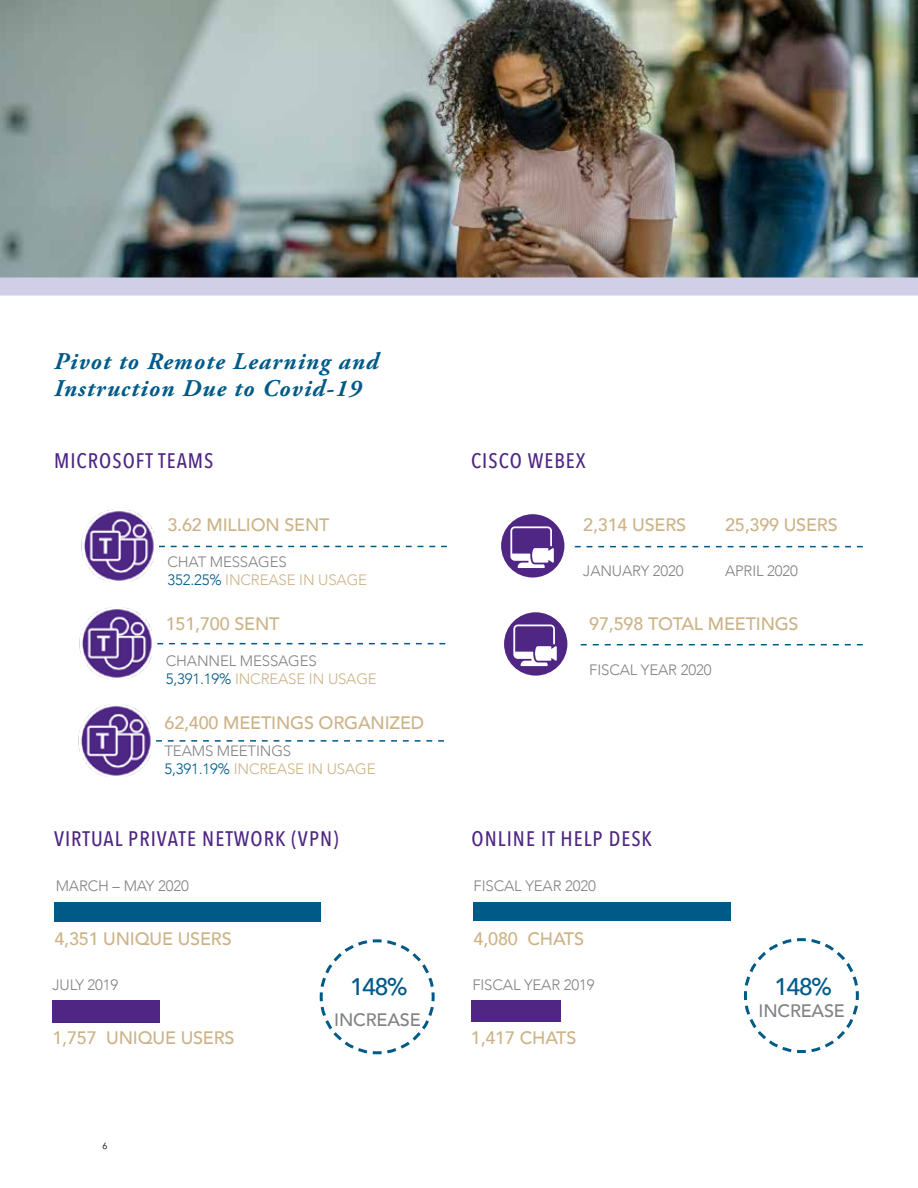
<style>
.page{position:relative;width:918px;height:1188px;background:#fff}
.page>*{position:absolute;margin:0;border:0;box-sizing:border-box;transform-origin:0 0}
.Chapter_Title_-_Alig{font:italic 700 24px/27px "Adobe Garamond Pro";letter-spacing:.05em;color:#005a87}
.t1{font:500 24px "Avenir Next";letter-spacing:-.08em;color:#005a87}
.Section_Title{font:500 21px "Avenir Next Condensed";letter-spacing:.05em;color:#4f2683}
.t2{font:500 18px "Avenir";letter-spacing:-.01em;color:#ccb387}
.t3{font:500 18px "Avenir";letter-spacing:-.01em;color:#808285}
.t4{font:300 15px/18px "Avenir";letter-spacing:-.01em;color:#808285}
.t5{font:300 15px/18px "Avenir";letter-spacing:-.01em;color:#ccb387}
.t6{font:9px "Avenir";color:#000}
.s1{color:#808285}
.s2{color:#005a87}
.s3{color:#ccb387}
</style>
<div class="page">
<img style="left:0;top:0;width:918px;height:278px">
<div style="left:0;top:278px;width:918px;height:18px;background:#d1cfe8"></div>
<svg style="left:575px;top:546px;width:288px;height:1px"></svg>
<svg style="left:500px;top:513px;width:66px;height:66px"></svg>
<div style="left:499px;top:512px;width:68px;height:68px;border:2px solid #fff;border-radius:50%"></div>
<svg style="left:510px;top:526px;width:44px;height:42px"></svg>
<svg style="left:581px;top:644px;width:282px;height:1px"></svg>
<div style="left:502px;top:610px;width:68px;height:68px;border:2px solid #fff;border-radius:50%"></div>
<svg style="left:505px;top:612px;width:62px;height:62px"></svg>
<svg style="left:156px;top:740px;width:288px;height:2px"></svg>
<img style="left:78px;top:704px;width:73px;height:73px">
<svg style="left:157px;top:643px;width:288px;height:1px"></svg>
<svg style="left:159px;top:546px;width:288px;height:1px"></svg>
<img style="left:81px;top:510px;width:73px;height:72px">
<img style="left:79px;top:607px;width:73px;height:72px">
<div style="left:52px;top:1000px;width:108px;height:23px;background:#4f2683"></div>
<div style="left:54px;top:902px;width:267px;height:20px;background:#005a87"></div>
<svg style="left:319px;top:939px;width:116px;height:116px"></svg>
<div style="left:471px;top:1000px;width:90px;height:22px;background:#4f2683"></div>
<div style="left:473px;top:902px;width:257px;height:19px;background:#005a87"></div>
<svg style="left:743px;top:938px;width:116px;height:116px"></svg>
<h1 class="Chapter_Title_-_Alig" style="left:54px;top:348px;width:326px">Pivot to Remote Learning and<br>Instruction Due to Covid-19</h1>
<h2 class="Section_Title" style="left:54px;top:448px;width:161px">MICROSOFT TEAMS</h2>
<p class="t2" style="left:167px;top:509px;width:164px">3.62 MILLION SENT</p>
<p class="t5" style="left:167px;top:553px;width:201px"><span class="s1">CHAT MESSAGES<br></span><span class="s2">352.25%</span> INCREASE IN USAGE</p>
<p class="t2" style="left:166px;top:608px;width:115px">151,700 SENT</p>
<p class="t4" style="left:166px;top:652px;width:213px">CHANNEL MESSAGES<br><span class="s2">5,391.19%</span> <span class="s3">INCREASE IN USAGE</span></p>
<p class="t2" style="left:165px;top:707px;width:261px">62,400 MEETINGS ORGANIZED</p>
<p class="t5" style="left:165px;top:742px;width:213px"><span class="s1">TEAMS MEETINGS<br></span><span class="s2">5,391.19%</span> INCREASE IN USAGE</p>
<h2 class="Section_Title" style="left:54px;top:826px;width:286px">VIRTUAL PRIVATE NETWORK (VPN)</h2>
<p class="t4" style="left:56px;top:877px;width:135px">MARCH – MAY 2020</p>
<h2 class="Section_Title" style="left:471px;top:448px;width:116px">CISCO WEBEX</h2>
<p class="t2" style="left:583px;top:509px;width:104px">2,314 USERS</p>
<p class="t2" style="left:725px;top:509px;width:114px">25,399 USERS</p>
<p class="t4" style="left:583px;top:562px;width:102px">JANUARY 2020</p>
<p class="t4" style="left:725px;top:562px;width:74px">APRIL 2020</p>
<p class="t2" style="left:589px;top:608px;width:211px">97,598 TOTAL MEETINGS</p>
<p class="t4" style="left:589px;top:661px;width:124px">FISCAL YEAR 2020</p>
<h2 class="Section_Title" style="left:472px;top:826px;width:182px">ONLINE IT HELP DESK</h2>
<p class="t4" style="left:474px;top:877px;width:124px">FISCAL YEAR 2020</p>
<p class="t2" style="left:54px;top:923px;width:179px">4,351 UNIQUE USERS</p>
<p class="t2" style="left:474px;top:923px;width:112px">4,080 CHATS</p>
<p class="t4" style="left:472px;top:976px;width:124px">FISCAL YEAR 2019</p>
<p class="t4" style="left:52px;top:976px;width:67px">JULY 2019</p>
<h1 class="t1" style="left:774px;top:966px;width:59px">148%</h1>
<p class="t3" style="left:759px;top:995px;width:88px">INCREASE</p>
<p class="t2" style="left:471px;top:1022px;width:107px">1,417 CHATS</p>
<h1 class="t1" style="left:350px;top:966px;width:59px">148%</h1>
<p class="t3" style="left:334px;top:1004px;width:88px">INCREASE</p>
<p class="t2" style="left:52px;top:1022px;width:184px">1,757 UNIQUE USERS</p>
<p class="t6" style="left:103px;top:1140px;width:7px">6</p>
</div>
